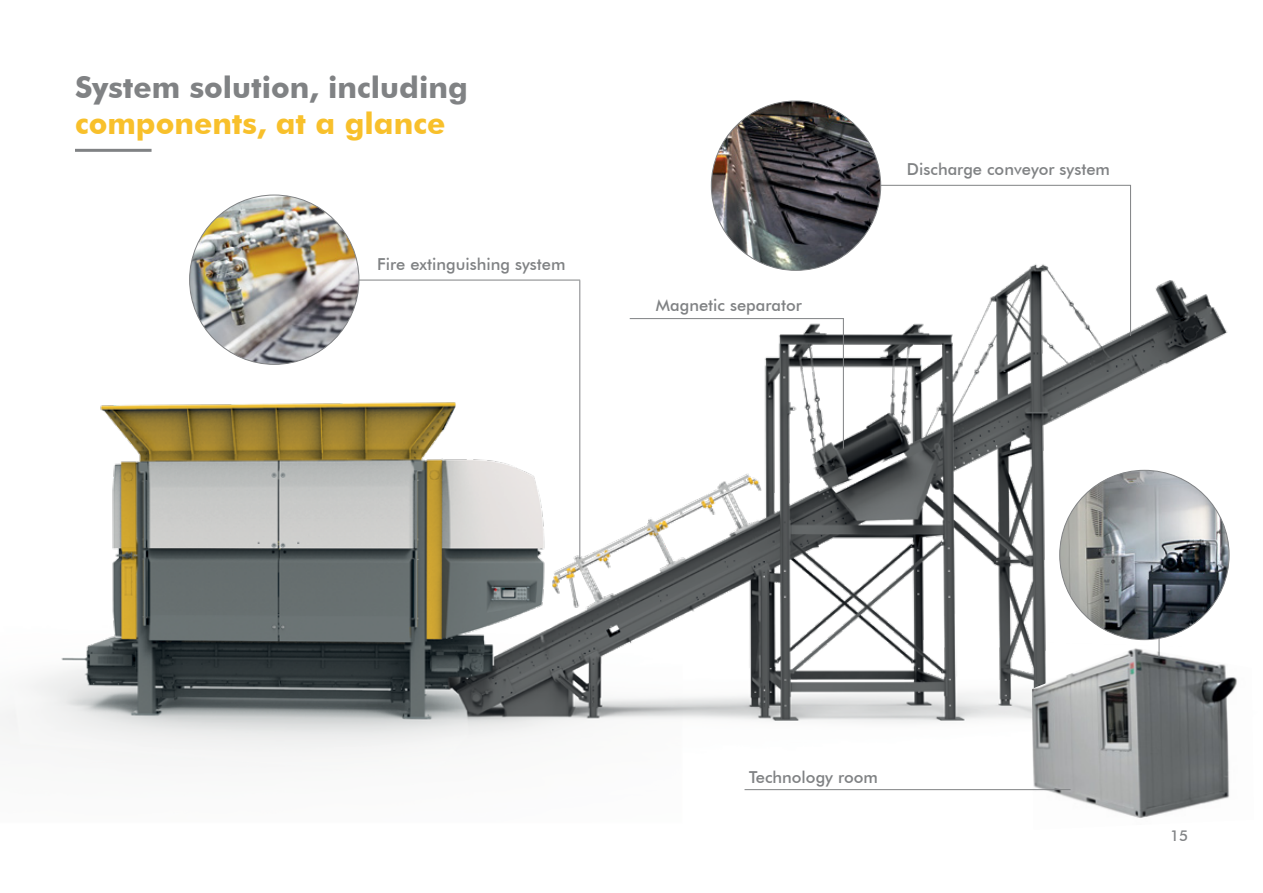
<style>
.page{position:relative;width:1263px;height:893px;background:#fff}
.page>*{position:absolute;margin:0;border:0;box-sizing:border-box;transform-origin:0 0}
.t1{font:700 30px "Futura BT";color:#808284}
.t2{font:700 30px "Futura BT";color:#f8c02b}
.t3{font:500 16.5px "Futura BT";color:#808284}
.t4{font:500 15px "Futura BT";color:#808284}
</style>
<div class="page">
<img style="left:0;top:100px;width:1230px;height:691px">
<hr style="left:770px;top:185px;width:360px;height:1px;background:#808284">
<hr style="left:1130px;top:185px;width:1px;height:151px;background:#808284">
<hr style="left:579px;top:280px;width:1px;height:279px;background:#808284">
<hr style="left:843px;top:318px;width:1px;height:131px;background:#808284">
<img style="left:711px;top:101px;width:170px;height:169px;border-radius:85px">
<hr style="left:238px;top:280px;width:342px;height:1px;background:#808284">
<img style="left:190px;top:195px;width:169px;height:169px;border-radius:85px">
<img style="left:1032px;top:648px;width:205px;height:170px">
<hr style="left:744px;top:789px;width:326px;height:1px;background:#808284">
<svg style="left:1159px;top:639px;width:1px;height:18px"></svg>
<img style="left:1060px;top:470px;width:169px;height:170px;border-radius:85px">
<hr style="left:630px;top:318px;width:214px;height:1px;background:#808284">
<hr style="left:75px;top:149px;width:77px;height:3px;background:#808284">
<h1 class="t1" style="left:75px;top:69px;width:394px">System solution, including</h1>
<h1 class="t2" style="left:75px;top:105px;width:372px">components, at a glance</h1>
<p class="t3" style="left:377px;top:254px;width:190px">Fire extinguishing system</p>
<p class="t3" style="left:656px;top:296px;width:147px">Magnetic separator</p>
<p class="t3" style="left:907px;top:159px;width:205px">Discharge conveyor system</p>
<p class="t3" style="left:749px;top:767px;width:130px">Technology room</p>
<p class="t4" style="left:1170px;top:826px;width:20px">15</p>
</div>
